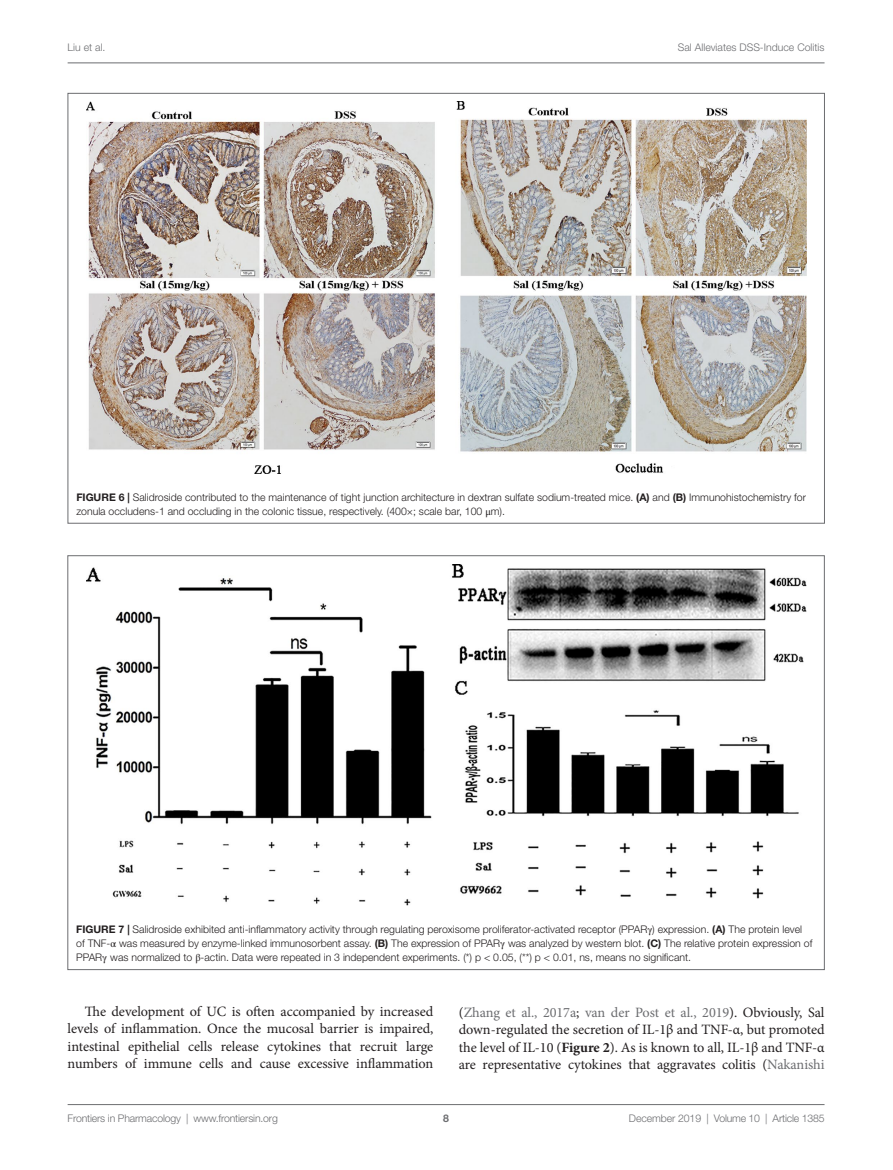
<style>
.page{position:relative;width:893px;height:1170px;background:#fff}
.page>*{position:absolute;margin:0;border:0;box-sizing:border-box;transform-origin:0 0}
.T{font:14.25px/17.2px "Minion Pro MTC";letter-spacing:-.01em;color:#231f20;text-align:justify}
.FC{font:300 10.5px/14.2px "Helvetica Neue LT Std";color:#231f20}
.t1{font:300 10.5px "Helvetica Neue LT Std";letter-spacing:-.015em;color:#6c6d70}
.t2{font:700 10.5px "Helvetica Neue LT Std";color:#6c6d70}
.s1{font-weight:700}
.s2{color:#6c6d70}
.s3{font-family:"Minion Pro";font-weight:700}
</style>
<div class="page">
<hr style="left:68px;top:63px;width:756px;height:1px;background:#6c6d70">
<hr style="left:68px;top:1104px;width:756px;height:1px;background:#6c6d70">
<img style="left:86px;top:102px;width:720px;height:371px">
<img style="left:86px;top:564px;width:720px;height:341px">
<p class="t1" style="left:68px;top:41px;width:39px">Liu et al.</p>
<p class="t1" style="left:678px;top:41px;width:148px">Sal Alleviates DSS-Induce Colitis</p>
<p class="FC" style="left:76px;top:490px;width:731px"><span class="s1">FIGURE 6 |</span> Salidroside contributed to the maintenance of tight junction architecture in dextran sulfate sodium-treated mice. <span class="s1">(A)</span> and <span class="s1">(B)</span> Immunohistochemistry for zonula occludens-1 and occluding in the colonic tissue, respectively. (400×; scale bar, 100 μm).</p>
<p class="FC" style="left:76px;top:921px;width:738px"><span class="s1">FIGURE 7 |</span> Salidroside exhibited anti-inflammatory activity through regulating peroxisome proliferator-activated receptor (PPARγ) expression. <span class="s1">(A)</span> The protein level of TNF-α was measured by enzyme-linked immunosorbent assay. <span class="s1">(B)</span> The expression of PPARγ was analyzed by western blot. <span class="s1">(C)</span> The relative protein expression of<br>PPARγ was normalized to β-actin. Data were repeated in 3 independent experiments. (*) p &lt; 0.05, (**) p &lt; 0.01, ns, means no significant.</p>
<p class="T" style="left:68px;top:1002px;width:367px;text-indent:17px">The development of UC is often accompanied by increased levels of inflammation. Once the mucosal barrier is impaired, intestinal epithelial cells release cytokines that recruit large numbers of immune cells and cause excessive inflammation</p>
<p class="T" style="left:459px;top:1003px;width:367px">(<span class="s2">Zhang et al., 2017a</span>; <span class="s2">van der Post et al., 2019</span>). Obviously, Sal down-regulated the secretion of IL-1β and TNF-α, but promoted the level of IL-10 (<span class="s3">Figure 2</span>). As is known to all, IL-1β and TNF-α are representative cytokines that aggravates colitis (<span class="s2">Nakanishi</span></p>
<p class="t1" style="left:68px;top:1111px;width:212px">Frontiers in Pharmacology | www.frontiersin.org</p>
<p class="t1" style="left:629px;top:1111px;width:197px">December 2019 | Volume 10 | Article 1385</p>
<p class="t2" style="left:443px;top:1111px;width:7px">8</p>
</div>
